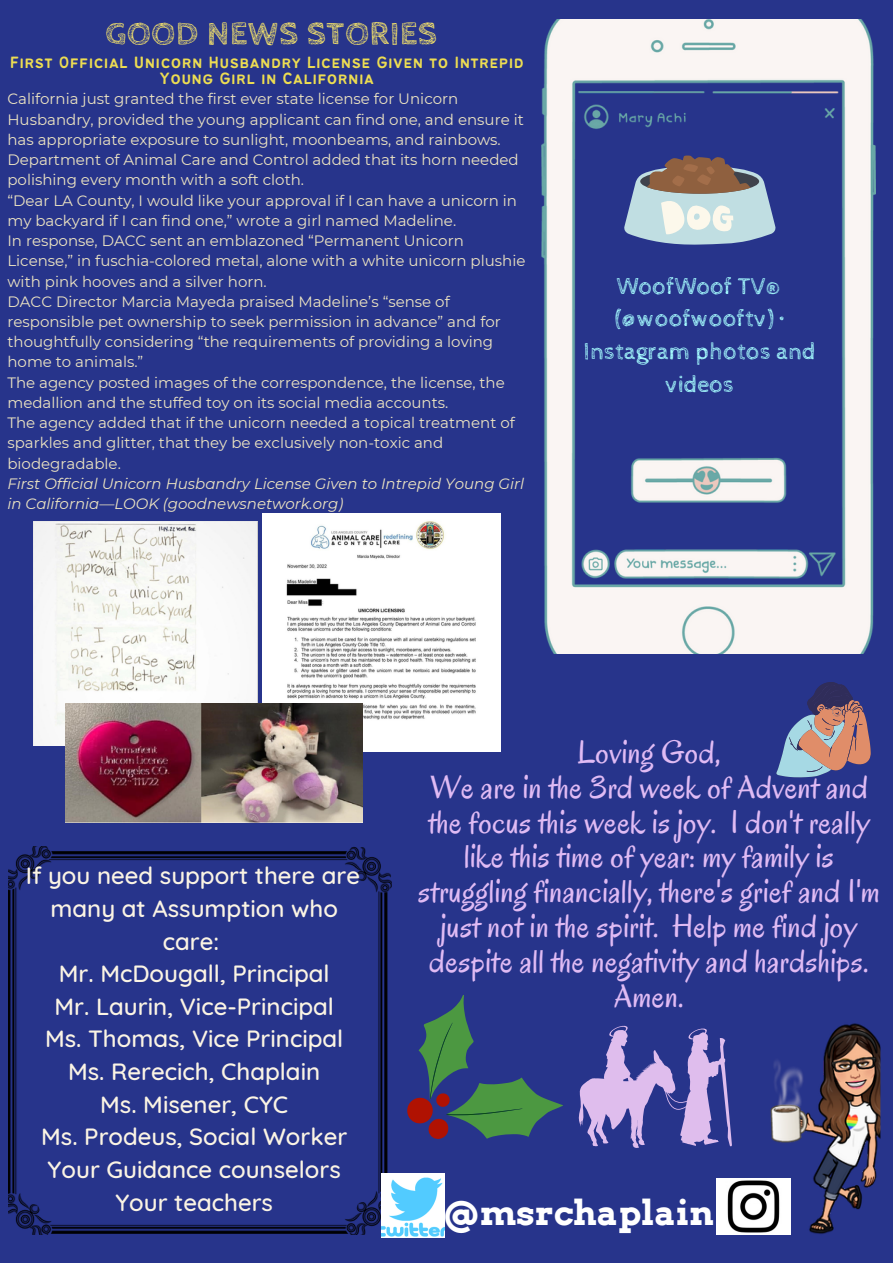
<style>
.page{position:relative;width:893px;height:1264px;background:#fff}
.page>*{position:absolute;margin:0;border:0;box-sizing:border-box;transform-origin:0 0}
.t1{font:700 34.5px "Arvo";color:#fff}
.t2{font:700 33.3px "Cabin Sketch";letter-spacing:.025em;color:#f6e46a}
.t3{font:33px/34.8px "Oregano";letter-spacing:.015em;color:#e0bbf4;text-align:center}
.t4{font:500 24px/32.5px "Quicksand";color:#fbf4e4;text-align:center}
.t5{font:24px/32.5px "Cabin Sketch";color:#a5fcff;text-align:center}
.t6{font:18px/15.8px "Bantayog";letter-spacing:.025em;color:#eddd52;text-align:center}
.t7{font:15px/20.2px "Montserrat";color:#ede4c2}
.t8{font:italic 15px/20.2px "Montserrat";color:#ede4c2}
</style>
<div class="page">
<div style="left:0;top:0;width:892px;height:1262px;background:#27348b"></div>
<img style="left:708px;top:991px;width:172px;height:258px;border-radius:13px">
<img style="left:541px;top:19px;width:334px;height:634px">
<img style="left:8px;top:846px;width:383px;height:388px">
<img style="left:381px;top:1173px;width:63px;height:64px">
<img style="left:716px;top:1178px;width:74px;height:56px">
<svg style="left:578px;top:1025px;width:154px;height:123px"></svg>
<svg style="left:623px;top:155px;width:153px;height:90px"></svg>
<img style="left:33px;top:522px;width:224px;height:223px">
<img style="left:262px;top:513px;width:238px;height:238px">
<img style="left:65px;top:703px;width:297px;height:119px">
<svg style="left:776px;top:682px;width:94px;height:95px"></svg>
<svg style="left:407px;top:995px;width:156px;height:144px"></svg>
<h2 class="t2" style="left:105px;top:15px;width:333px">GOOD NEWS STORIES</h2>
<p class="t6" style="left:10px;top:56px;width:515px">First Official Unicorn Husbandry License Given to Intrepid<br>Young Girl in California</p>
<p class="t7" style="left:7px;top:89px;width:519px">California just granted the first ever state license for Unicorn Husbandry, provided the young applicant can find one, and ensure it has appropriate exposure to sunlight, moonbeams, and rainbows.<br>Department of Animal Care and Control added that its horn needed polishing every month with a soft cloth.<br>“Dear LA County, I would like your approval if I can have a unicorn in my backyard if I can find one,” wrote a girl named Madeline.<br>In response, DACC sent an emblazoned “Permanent Unicorn License,” in fuschia-colored metal, alone with a white unicorn plushie with pink hooves and a silver horn.<br>DACC Director Marcia Mayeda praised Madeline’s “sense of responsible pet ownership to seek permission in advance” and for thoughtfully considering “the requirements of providing a loving home to animals.”<br>The agency posted images of the correspondence, the license, the medallion and the stuffed toy on its social media accounts.<br>The agency added that if the unicorn needed a topical treatment of sparkles and glitter, that they be exclusively non-toxic and biodegradable.</p>
<p class="t8" style="left:7px;top:473px;width:518px">First Official Unicorn Husbandry License Given to Intrepid Young Girl in California—LOOK (goodnewsnetwork.org)</p>
<h3 class="t5" style="left:583px;top:270px;width:234px">WoofWoof TV® (@woofwooftv) •<br>Instagram photos and videos</h3>
<p class="t4" style="left:26px;top:859px;width:336px">If you need support there are many at Assumption who care:<br>Mr. McDougall, Principal<br>Mr. Laurin, Vice-Principal<br>Ms. Thomas, Vice Principal<br>Ms. Rerecich, Chaplain<br>Ms. Misener, CYC<br>Ms. Prodeus, Social Worker<br>Your Guidance counselors<br>Your teachers</p>
<p class="t3" style="left:418px;top:735px;width:463px">Loving God,<br>We are in the 3rd week of Advent and the focus this week is joy. I don't really like this time of year: my family is struggling financially, there's grief and I'm just not in the spirit. Help me find joy despite all the negativity and hardships.<br>Amen.</p>
<h1 class="t1" style="left:442px;top:1192px;width:273px">@msrchaplain</h1>
</div>
